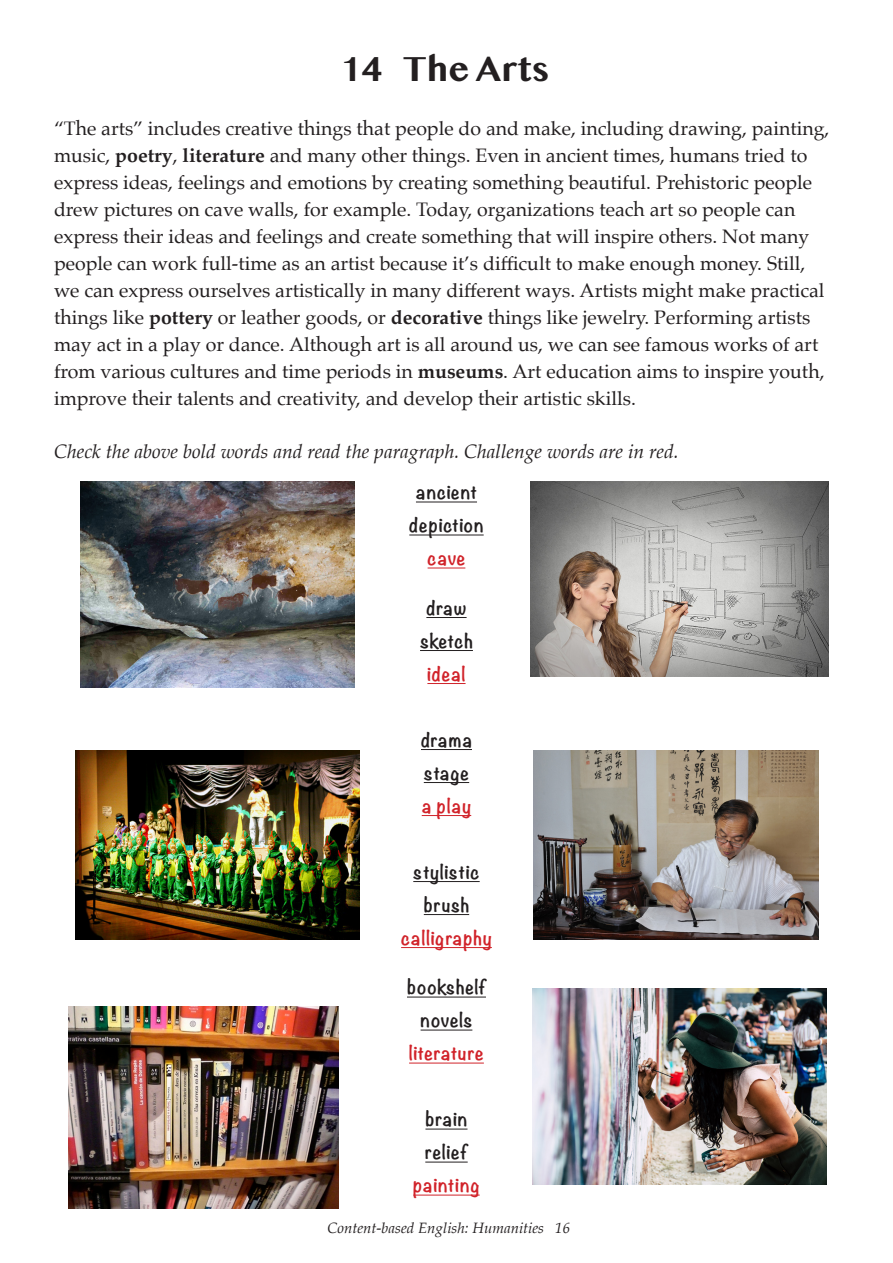
<style>
.page{position:relative;width:893px;height:1263px;background:#fff}
.page>*{position:absolute;margin:0;border:0;box-sizing:border-box;transform-origin:0 0}
.Tekton_Pro_header{font:700 36px "Lao MN";color:#231f20}
.t1{font:19.5px/27px "Palatino";color:#231f20}
.t2{font:italic 19.5px "Palatino";color:#231f20}
.t3{font:700 18px "Noteworthy";letter-spacing:.05em;color:#231f20}
.t4{font:700 18px "Noteworthy";letter-spacing:.05em;color:#d1232a}
.t5{font:700 18px "Noteworthy";letter-spacing:.02em;color:#d1232a}
.t6{font:italic 15px "Palatino";color:#231f20}
.s1{font-weight:700}
</style>
<div class="page">
<img style="left:75px;top:750px;width:284px;height:190px">
<img style="left:534px;top:751px;width:284px;height:189px">
<img style="left:68px;top:1006px;width:270px;height:203px">
<hr style="left:416px;top:502px;width:61px;height:1px;background:#231f20">
<hr style="left:409px;top:535px;width:75px;height:1px;background:#231f20">
<hr style="left:428px;top:568px;width:37px;height:1px;background:#d1232a">
<hr style="left:426px;top:617px;width:41px;height:1px;background:#231f20">
<hr style="left:420px;top:650px;width:53px;height:1px;background:#231f20">
<hr style="left:427px;top:683px;width:39px;height:1px;background:#d1232a">
<hr style="left:421px;top:749px;width:51px;height:1px;background:#231f20">
<hr style="left:424px;top:782px;width:45px;height:1px;background:#231f20">
<hr style="left:422px;top:815px;width:49px;height:1px;background:#d1232a">
<hr style="left:413px;top:881px;width:67px;height:1px;background:#231f20">
<hr style="left:424px;top:914px;width:45px;height:1px;background:#231f20">
<hr style="left:401px;top:947px;width:91px;height:1px;background:#d1232a">
<hr style="left:407px;top:997px;width:79px;height:1px;background:#231f20">
<hr style="left:421px;top:1030px;width:51px;height:1px;background:#231f20">
<hr style="left:409px;top:1063px;width:75px;height:1px;background:#d1232a">
<hr style="left:425px;top:1129px;width:42px;height:1px;background:#231f20">
<hr style="left:425px;top:1162px;width:43px;height:1px;background:#231f20">
<hr style="left:413px;top:1195px;width:67px;height:1px;background:#d1232a">
<img style="left:531px;top:482px;width:297px;height:194px">
<img style="left:80px;top:482px;width:274px;height:205px">
<img style="left:532px;top:989px;width:294px;height:196px">
<p class="Tekton_Pro_header" style="left:342px;top:48px;width:209px">14 The Arts</p>
<p class="t1" style="left:54px;top:115px;width:777px">“The arts” includes creative things that people do and make, including drawing, painting, music, <span class="s1">poetry</span>, <span class="s1">literature</span> and many other things. Even in ancient times, humans tried to express ideas, feelings and emotions by creating something beautiful. Prehistoric people drew pictures on cave walls, for example. Today, organizations teach art so people can express their ideas and feelings and create something that will inspire others. Not many people can work full-time as an artist because it’s difficult to make enough money. Still, we can express ourselves artistically in many different ways. Artists might make practical things like <span class="s1">pottery</span> or leather goods, or <span class="s1">decorative</span> things like jewelry. Performing artists may act in a play or dance. Although art is all around us, we can see famous works of art from various cultures and time periods in <span class="s1">museums</span>. Art education aims to inspire youth, improve their talents and creativity, and develop their artistic skills.</p>
<p class="t2" style="left:54px;top:435px;width:626px">Check the above bold words and read the paragraph. Challenge words are in red.</p>
<p class="t3" style="left:416px;top:476px;width:63px">ancient</p>
<p class="t3" style="left:409px;top:509px;width:76px">depiction</p>
<p class="t4" style="left:428px;top:542px;width:39px">cave</p>
<p class="t3" style="left:426px;top:591px;width:42px">draw</p>
<p class="t3" style="left:420px;top:624px;width:54px">sketch</p>
<p class="t4" style="left:427px;top:657px;width:40px">ideal</p>
<p class="t3" style="left:421px;top:723px;width:52px">drama</p>
<p class="t3" style="left:424px;top:756px;width:47px">stage</p>
<p class="t4" style="left:422px;top:789px;width:51px">a play</p>
<p class="t3" style="left:413px;top:855px;width:68px">stylistic</p>
<p class="t3" style="left:424px;top:888px;width:47px">brush</p>
<p class="t4" style="left:401px;top:921px;width:92px">calligraphy</p>
<p class="t3" style="left:407px;top:971px;width:80px">bookshelf</p>
<p class="t3" style="left:421px;top:1004px;width:53px">novels</p>
<p class="t5" style="left:409px;top:1037px;width:76px">literature</p>
<p class="t3" style="left:425px;top:1103px;width:44px">brain</p>
<p class="t3" style="left:425px;top:1136px;width:44px">relief</p>
<p class="t4" style="left:413px;top:1169px;width:68px">painting</p>
<p class="t6" style="left:327px;top:1215px;width:244px">Content-based English: Humanities 16</p>
</div>
